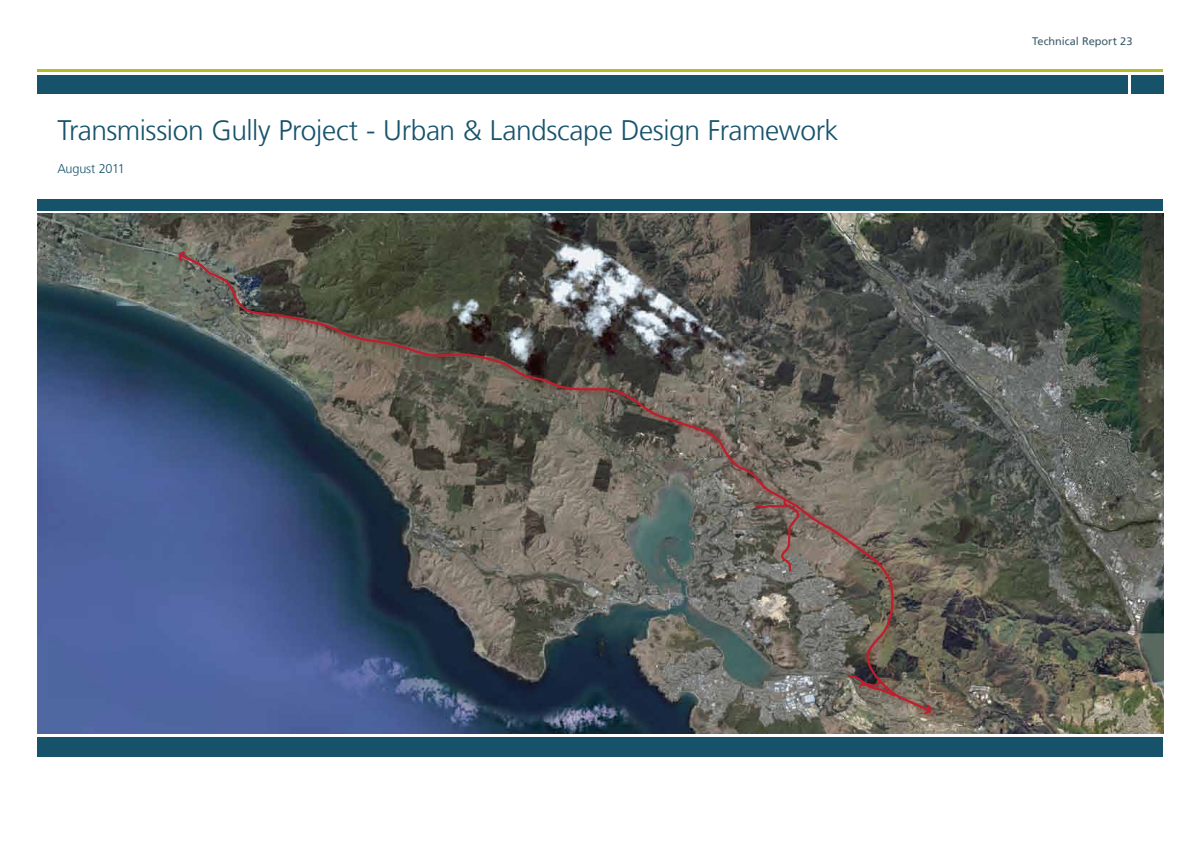
<style>
.page{position:relative;width:1191px;height:842px;background:#fff}
.page>*{position:absolute;margin:0;border:0;box-sizing:border-box;transform-origin:0 0}
.t1{font:300 28.2px "Frutiger LT";letter-spacing:-.015em;color:#16536b}
.t2{font:300 12.7px "Frutiger LT";letter-spacing:-.015em;color:#16536b}
.t3{font:11px "Frutiger LT";color:#3e5d6b}
</style>
<div class="page">
<div style="left:38px;top:737px;width:1125px;height:20px;background:#16536b"></div>
<div style="left:38px;top:199px;width:1125px;height:11px;background:#16536b"></div>
<hr style="left:38px;top:69px;width:1125px;height:3px;background:#afbe24">
<div style="left:38px;top:75px;width:1090px;height:18px;background:#16536b"></div>
<div style="left:1130px;top:75px;width:33px;height:18px;background:#16536b"></div>
<img style="left:38px;top:213px;width:1125px;height:520px">
<img style="left:171px;top:243px;width:771px;height:482px">
<svg style="left:178px;top:253px;width:754px;height:460px;background:#575c60"></svg>
<svg style="left:923px;top:704px;width:8px;height:10px"></svg>
<svg style="left:179px;top:251px;width:7px;height:10px"></svg>
<svg style="left:753px;top:497px;width:46px;height:77px;background:#75635c"></svg>
<svg style="left:846px;top:674px;width:51px;height:24px"></svg>
<p class="t1" style="left:57px;top:115px;width:783px">Transmission Gully Project - Urban &amp; Landscape Design Framework</p>
<p class="t2" style="left:57px;top:161px;width:69px">August 2011</p>
<p class="t3" style="left:1032px;top:35px;width:102px">Technical Report 23</p>
</div>
